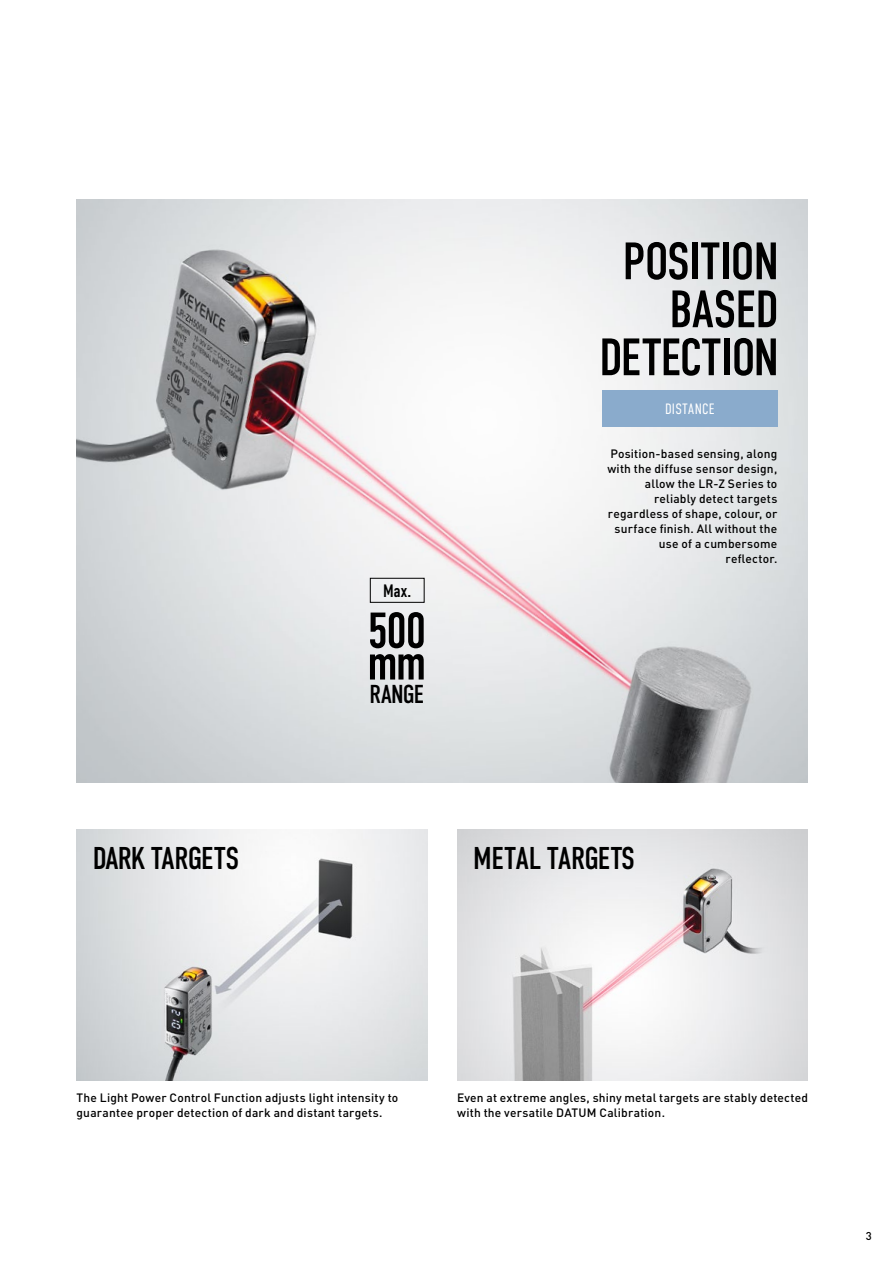
<style>
.page{position:relative;width:893px;height:1263px;background:#fff}
.page>*{position:absolute;margin:0;border:0;box-sizing:border-box;transform-origin:0 0}
.t1{font:52.5px/48px "DIN Condensed";letter-spacing:-.02em;color:#000;text-align:right}
.t2{font:50.4px "DIN Condensed";color:#000}
.t3{font:31.5px "DIN Condensed";letter-spacing:-.02em;color:#000}
.t4{font:25.95px "DIN Condensed";letter-spacing:-.03em;color:#000}
.t5{font:18px "DIN Condensed";color:#000}
.t6{font:300 15px "DIN Condensed";letter-spacing:.01em;color:#fff}
.t7{font:500 12px/15px "DINOT";letter-spacing:.015em;color:#000}
.t8{font:500 11.25px "DINOT";color:#000}
</style>
<div class="page">
<img style="left:77px;top:200px;width:731px;height:582px">
<img style="left:77px;top:829px;width:350px;height:251px">
<img style="left:457px;top:829px;width:351px;height:251px">
<div style="left:370px;top:578px;width:54px;height:24px;border:1px solid #000"></div>
<div style="left:602px;top:390px;width:175px;height:37px;background:#8aabcc"></div>
<h1 class="t1" style="left:599px;top:238px;width:181px">POSITION<br>BASED<br>DETECTION</h1>
<p class="t6" style="left:665px;top:400px;width:51px">DISTANCE</p>
<h3 class="t5" style="left:383px;top:580px;width:30px">Max.</h3>
<h2 class="t2" style="left:367px;top:602px;width:61px">500</h2>
<h2 class="t2" style="left:367px;top:634px;width:61px">mm</h2>
<h3 class="t4" style="left:369px;top:680px;width:56px">RANGE</h3>
<p class="t7" style="left:607px;top:446px;width:171px;text-align:right">Position-based sensing, along with the diffuse sensor design, allow the LR-Z Series to reliably detect targets regardless of shape, colour, or surface finish. All without the use of a cumbersome reflector.</p>
<h3 class="t3" style="left:93px;top:840px;width:148px">DARK TARGETS</h3>
<h3 class="t3" style="left:473px;top:840px;width:163px">METAL TARGETS</h3>
<p class="t7" style="left:77px;top:1090px;width:323px">The Light Power Control Function adjusts light intensity to guarantee proper detection of dark and distant targets.</p>
<p class="t7" style="left:457px;top:1090px;width:352px">Even at extreme angles, shiny metal targets are stably detected with the versatile DATUM Calibration.</p>
<p class="t8" style="left:866px;top:1228px;width:7px">3</p>
</div>
